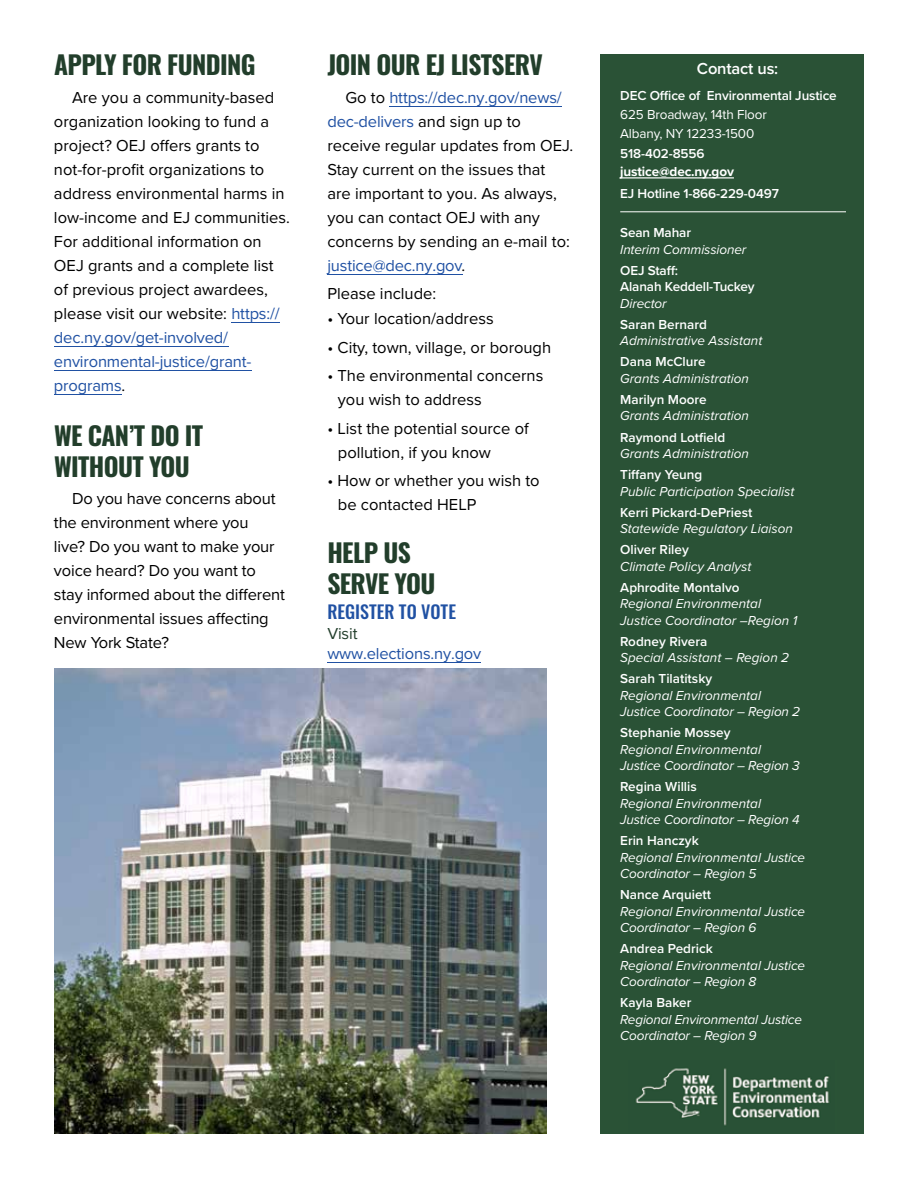
<style>
.page{position:relative;width:918px;height:1188px;background:#fff}
.page>*{position:absolute;margin:0;border:0;box-sizing:border-box;transform-origin:0 0}
.t1{font:700 25.5px/30.6px "Oswald";letter-spacing:-.025em;color:#223e2b}
.t2{font:500 18px "Oswald";color:#2051a3}
.t3{font:16.5px/24px "Proxima Nova";color:#000}
.t4{font:16.5px "Proxima Nova";letter-spacing:-.01em;color:#2051a3}
.t5{font:600 16.5px "Proxima Nova";letter-spacing:-.01em;color:#fff}
.t6{font:16.5px "Proxima Nova";letter-spacing:-.01em;color:#223e2b}
.t7{font:italic 13.5px/16.5px "Proxima Nova";color:#fff}
.t8{font:600 13.5px/16.5px "Proxima Nova";color:#fff}
.t9{font:13.5px/19.5px "Proxima Nova";letter-spacing:-.01em;color:#fff}
.t10{font:700 13.5px "Proxima Nova";letter-spacing:-.01em;color:#fff}
.s1{color:#2051a3}
.s2{font-weight:600}
</style>
<div class="page">
<div style="left:601px;top:54px;width:263px;height:1080px;background:#2a5236"></div>
<hr style="left:620px;top:211px;width:226px;height:1px;background:#fff">
<hr style="left:620px;top:177px;width:114px;height:1px;background:#fff">
<hr style="left:231px;top:322px;width:49px;height:1px;background:#2051a3">
<hr style="left:54px;top:346px;width:174px;height:1px;background:#2051a3">
<hr style="left:54px;top:370px;width:198px;height:1px;background:#2051a3">
<hr style="left:54px;top:394px;width:68px;height:1px;background:#2051a3">
<hr style="left:389px;top:106px;width:173px;height:1px;background:#2051a3">
<hr style="left:327px;top:274px;width:136px;height:1px;background:#2051a3">
<hr style="left:327px;top:662px;width:154px;height:1px;background:#2051a3">
<img style="left:54px;top:668px;width:492px;height:466px">
<img style="left:635px;top:1068px;width:195px;height:58px">
<h2 class="t1" style="left:54px;top:51px;width:203px">APPLY FOR FUNDING</h2>
<p class="t3" style="left:54px;top:85px;width:237px;text-indent:18px">Are you a community-based organization looking to fund a project? OEJ ofers grants to not-for-proft organizations to address environmental harms in low-income and EJ communities.<br>For additional information on<br>OEJ grants and a complete list of previous project awardees, please visit our website: <span class="s1">https:// dec.ny.gov/get-involved/ environmental-justice/grant&shy;programs</span>.</p>
<h2 class="t1" style="left:54px;top:422px;width:151px">WE CAN’T DO IT<br>WITHOUT YOU</h2>
<p class="t3" style="left:54px;top:486px;width:232px;text-indent:18px">Do you have concerns about the environment where you<br>live? Do you want to make your voice heard? Do you want to stay informed about the diferent environmental issues afecting<br>New York State?</p>
<h2 class="t1" style="left:327px;top:51px;width:217px">JOIN OUR EJ LISTSERV</h2>
<p class="t3" style="left:327px;top:85px;width:248px;text-indent:18px">Go to <span class="s1">https://dec.ny.gov/news/ dec-delivers</span> and sign up to receive regular updates from OEJ.<br>Stay current on the issues that<br>are important to you. As always, you can contact OEJ with any concerns by sending an e-mail to: <span class="s1">justice@dec.ny.gov</span>.</p>
<p class="t3" style="left:327px;top:281px;width:110px">Please include:</p>
<p class="t3" style="left:327px;top:306px;width:168px">• Your location/address</p>
<p class="t3" style="left:327px;top:335px;width:225px">• City, town, village, or borough</p>
<p class="t3" style="left:338px;top:363px;width:207px;text-indent:-10px">• The environmental concerns you wish to address</p>
<p class="t3" style="left:338px;top:416px;width:193px;text-indent:-10px">• List the potential source of pollution, if you know</p>
<p class="t3" style="left:338px;top:468px;width:203px;text-indent:-10px">• How or whether you wish to be contacted HELP</p>
<h2 class="t1" style="left:327px;top:539px;width:109px">HELP US<br>SERVE YOU</h2>
<p class="t2" style="left:327px;top:602px;width:130px">REGISTER TO VOTE</p>
<p class="t6" style="left:327px;top:621px;width:32px">Visit</p>
<p class="t4" style="left:327px;top:641px;width:155px">www.elections.ny.gov</p>
<p class="t5" style="left:697px;top:56px;width:83px">Contact us:</p>
<p class="t9" style="left:620px;top:85px;width:218px"><span class="s2">DEC Ofce of Environmental Justice<br></span>625 Broadway, 14th Floor<br>Albany, NY 12233-1500</p>
<p class="t8" style="left:620px;top:145px;width:86px">518-402-8556</p>
<p class="t10" style="left:620px;top:161px;width:115px">justice@dec.ny.gov</p>
<p class="t8" style="left:620px;top:185px;width:160px">EJ Hotline 1-866-229-0497</p>
<h5 class="t8" style="left:620px;top:224px;width:72px">Sean Mahar</h5>
<p class="t7" style="left:620px;top:241px;width:128px">Interim Commissioner</p>
<p class="t8" style="left:620px;top:262px;width:136px">OEJ Staf:<br>Alanah Keddell-Tuckey</p>
<p class="t7" style="left:620px;top:295px;width:48px">Director</p>
<h5 class="t8" style="left:620px;top:316px;width:88px">Saran Bernard</h5>
<p class="t7" style="left:620px;top:332px;width:144px">Administrative Assistant</p>
<h5 class="t8" style="left:620px;top:353px;width:87px">Dana McClure</h5>
<p class="t7" style="left:620px;top:370px;width:130px">Grants Administration</p>
<h5 class="t8" style="left:620px;top:391px;width:88px">Marilyn Moore</h5>
<p class="t7" style="left:620px;top:407px;width:130px">Grants Administration</p>
<h5 class="t8" style="left:620px;top:428px;width:107px">Raymond Lotfeld</h5>
<p class="t7" style="left:620px;top:445px;width:130px">Grants Administration</p>
<h5 class="t8" style="left:620px;top:466px;width:84px">Tifany Yeung</h5>
<p class="t7" style="left:620px;top:482px;width:176px">Public Participation Specialist</p>
<p class="t8" style="left:620px;top:503px;width:134px">Kerri Pickard-DePriest</p>
<p class="t7" style="left:620px;top:520px;width:174px">Statewide Regulatory Liaison</p>
<h5 class="t8" style="left:620px;top:541px;width:70px">Oliver Riley</h5>
<p class="t7" style="left:620px;top:557px;width:133px">Climate Policy Analyst</p>
<h5 class="t8" style="left:620px;top:578px;width:121px">Aphrodite Montalvo</h5>
<p class="t7" style="left:620px;top:595px;width:179px">Regional Environmental<br>Justice Coordinator –Region 1</p>
<h5 class="t8" style="left:620px;top:632px;width:89px">Rodney Rivera</h5>
<p class="t7" style="left:620px;top:649px;width:170px">Special Assistant – Region 2</p>
<h5 class="t8" style="left:620px;top:670px;width:93px">Sarah Tilatitsky</h5>
<p class="t7" style="left:620px;top:686px;width:181px">Regional Environmental<br>Justice Coordinator – Region 2</p>
<h5 class="t8" style="left:620px;top:724px;width:112px">Stephanie Mossey</h5>
<p class="t7" style="left:620px;top:740px;width:181px">Regional Environmental<br>Justice Coordinator – Region 3</p>
<h5 class="t8" style="left:620px;top:778px;width:78px">Regina Willis</h5>
<p class="t7" style="left:620px;top:794px;width:181px">Regional Environmental<br>Justice Coordinator – Region 4</p>
<h5 class="t8" style="left:620px;top:832px;width:80px">Erin Hanczyk</h5>
<p class="t7" style="left:620px;top:848px;width:186px">Regional Environmental Justice<br>Coordinator – Region 5</p>
<h5 class="t8" style="left:620px;top:886px;width:92px">Nance Arquiett</h5>
<p class="t7" style="left:620px;top:902px;width:186px">Regional Environmental Justice<br>Coordinator – Region 6</p>
<p class="t8" style="left:620px;top:940px;width:94px">Andrea Pedrick</p>
<p class="t7" style="left:620px;top:956px;width:186px">Regional Environmental Justice<br>Coordinator – Region 8</p>
<h5 class="t8" style="left:620px;top:994px;width:73px">Kayla Baker</h5>
<p class="t7" style="left:620px;top:1010px;width:183px">Regional Environmental Justice<br>Coordinator – Region 9</p>
</div>
